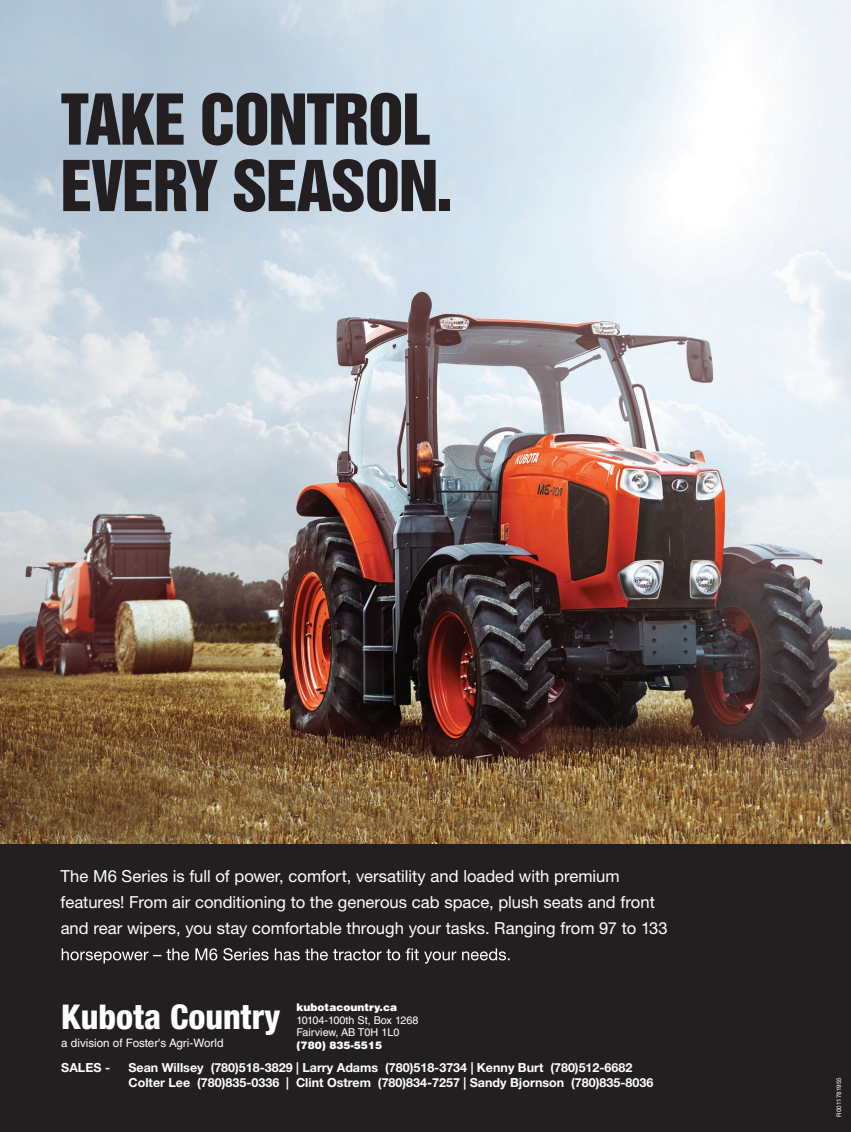
<style>
.page{position:relative;width:851px;height:1132px;background:#fff}
.page>*{position:absolute;margin:0;border:0;box-sizing:border-box;transform-origin:0 0}
.t1{font:64px/66.4px "Helvetica Inserat LT Std";letter-spacing:-.02em;color:#231f20}
.t2{font:800 condensed 34.12px "Helvetica Neue LT Std";color:#fff}
.t3{font:16.62px/26.1px "Helvetica Neue LT Std";color:#fff}
.t4{font:700 12.5px/15px "Helvetica Neue LT Std";color:#fff}
.t5{font:11.62px "Helvetica LT Std";color:#fff}
.t6{font:10.75px/12.5px "Helvetica LT Std";color:#fff}
.t7{font:900 10.5px "Helvetica LT Std";color:#fff}
.t8{font:6.25px "Helvetica Neue LT Std";color:#fff}
</style>
<div class="page">
<img style="left:0;top:0;width:850px;height:844px">
<div style="left:0;top:844px;width:850px;height:287px;background:#231f20"></div>
<svg style="left:62px;top:948px;width:447px;height:15px"></svg>
<h1 class="t1" style="left:61px;top:88px;width:394px">TAKE CONTROL<br>EVERY SEASON.</h1>
<p class="t3" style="left:61px;top:862px;width:608px">The M6 Series is full of power, comfort, versatility and loaded with premium features! From air conditioning to the generous cab space, plush seats and front and rear wipers, you stay comfortable through your tasks. Ranging from 97 to 133</p>
<h2 class="t2" style="left:61px;top:996px;width:221px">Kubota Country</h2>
<p class="t5" style="left:61px;top:1036px;width:164px">a division of Foster's Agri-World</p>
<p class="t7" style="left:296px;top:1000px;width:102px">kubotacountry.ca</p>
<p class="t6" style="left:296px;top:1013px;width:123px">10104-100th St, Box 1268<br>Fairview, AB T0H 1L0</p>
<p class="t7" style="left:296px;top:1037px;width:87px">(780) 835-5515</p>
<p class="t4" style="left:61px;top:1059px;width:50px">SALES -</p>
<p class="t4" style="left:128px;top:1059px;width:526px">Sean Willsey (780)518-3829 | Larry Adams (780)518-3734 | Kenny Burt (780)512-6682<br>Colter Lee (780)835-0336 | Clint Ostrem (780)834-7257 | Sandy Bjornson (780)835-8036</p>
<p class="t8" style="left:835px;top:1116px;width:41px;rotate:-90deg">R0011781955</p>
</div>
